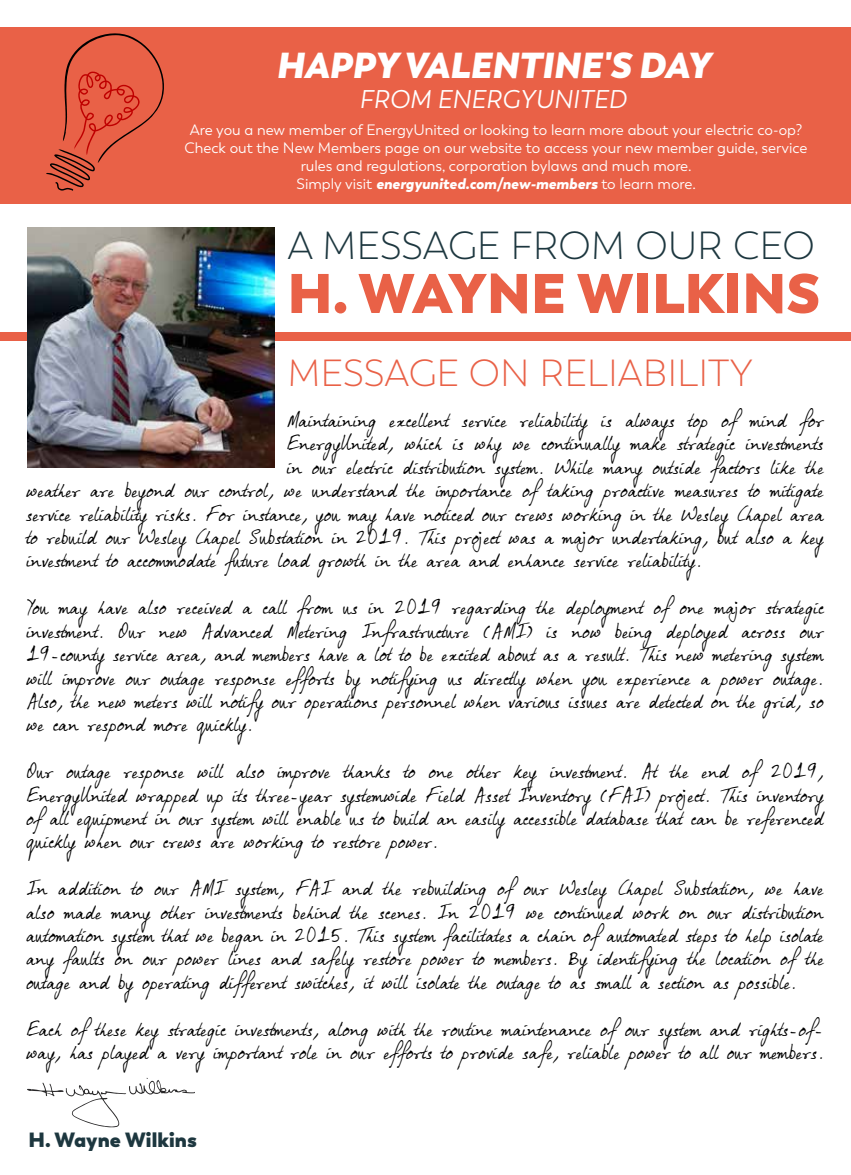
<style>
.page{position:relative;width:851px;height:1175px;background:#fff}
.page>*{position:absolute;margin:0;border:0;box-sizing:border-box;transform-origin:0 0}
.t1{font:800 55.5px "Trenda";color:#e96147}
.t2{font:300 39px "Trenda";color:#1d373f}
.t3{font:300 37.65px "Trenda";color:#e96147}
.t4{font:italic 800 36px "Trenda";color:#fff}
.t5{font:italic 25.5px "Trenda";color:#fff}
.t6{font:800 20.55px "Trenda";letter-spacing:-.005em;color:#1d373f}
.t7{font:19.5px/23.4px "QE Kunjar Script";letter-spacing:.05em;color:#000;text-align:justify}
.t8{font:15px/18px "Trenda";color:#fff;text-align:center}
.s1{font-weight:900;font-style:italic}
</style>
<div class="page">
<div style="left:0;top:27px;width:850px;height:176px;background:#e96147"></div>
<div style="left:0;top:332px;width:850px;height:8px;background:#e96147"></div>
<svg style="left:27px;top:1077px;width:168px;height:50px"></svg>
<img style="left:27px;top:228px;width:247px;height:239px">
<svg style="left:0;top:203px;width:205px;height:1px"></svg>
<svg style="left:46px;top:33px;width:118px;height:158px"></svg>
<h3 class="t4" style="left:276px;top:41px;width:436px">HAPPY VALENTINE'S DAY</h3>
<h3 class="t5" style="left:359px;top:84px;width:269px">FROM ENERGYUNITED</h3>
<p class="t8" style="left:184px;top:121px;width:624px">Are you a new member of EnergyUnited or looking to learn more about your electric co-op?<br>Check out the New Members page on our website to access your new member guide, service rules and regulations, corporation bylaws and much more.<br>Simply visit <span class="s1">energyunited.com/new-members</span> to learn more.</p>
<h2 class="t2" style="left:287px;top:223px;width:529px">A MESSAGE FROM OUR CEO</h2>
<h1 class="t1" style="left:287px;top:257px;width:534px">H. WAYNE WILKINS</h1>
<h3 class="t3" style="left:287px;top:351px;width:467px">MESSAGE ON RELIABILITY</h3>
<p class="t7" style="left:287px;top:408px;width:538px">Maintaining excellent service reliability is always top of mind for</p>
<p class="t7" style="left:287px;top:432px;width:538px">EnergyUnited, which is why we continually make strategic investments</p>
<p class="t7" style="left:287px;top:455px;width:538px">in our electric distribution system. While many outside factors like the</p>
<p class="t7" style="left:27px;top:479px;width:798px">weather are beyond our control, we understand the importance of taking proactive measures to mitigate</p>
<p class="t7" style="left:27px;top:502px;width:798px">service reliability risks. For instance, you may have noticed our crews working in the Wesley Chapel area</p>
<p class="t7" style="left:27px;top:525px;width:798px">to rebuild our Wesley Chapel Substation in 2019. This project was a major undertaking, but also a key</p>
<p class="t7" style="left:27px;top:549px;width:676px">investment to accommodate future load growth in the area and enhance service reliability.</p>
<p class="t7" style="left:27px;top:596px;width:798px">You may have also received a call from us in 2019 regarding the deployment of one major strategic investment. Our new Advanced Metering Infrastructure (AMI) is now being deployed across our 19-county service area, and members have a lot to be excited about as a result. This new metering system will improve our outage response efforts by notifying us directly when you experience a power outage.<br>Also, the new meters will notify our operations personnel when various issues are detected on the grid, so we can respond more quickly.</p>
<p class="t7" style="left:27px;top:759px;width:798px">Our outage response will also improve thanks to one other key investment. At the end of 2019, EnergyUnited wrapped up its three-year systemwide Field Asset Inventory (FAI) project. This inventory of all equipment in our system will enable us to build an easily accessible database that can be referenced quickly when our crews are working to restore power.</p>
<p class="t7" style="left:27px;top:876px;width:798px">In addition to our AMI system, FAI and the rebuilding of our Wesley Chapel Substation, we have also made many other investments behind the scenes. In 2019 we continued work on our distribution automation system that we began in 2015. This system facilitates a chain of automated steps to help isolate any faults on our power lines and safely restore power to members. By identifying the location of the outage and by operating different switches, it will isolate the outage to as small a section as possible.</p>
<p class="t7" style="left:27px;top:1017px;width:798px">Each of these key strategic investments, along with the routine maintenance of our system and rights-of&shy;way, has played a very important role in our efforts to provide safe, reliable power to all our members.</p>
<p class="t6" style="left:28px;top:1126px;width:170px">H. Wayne Wilkins</p>
</div>
